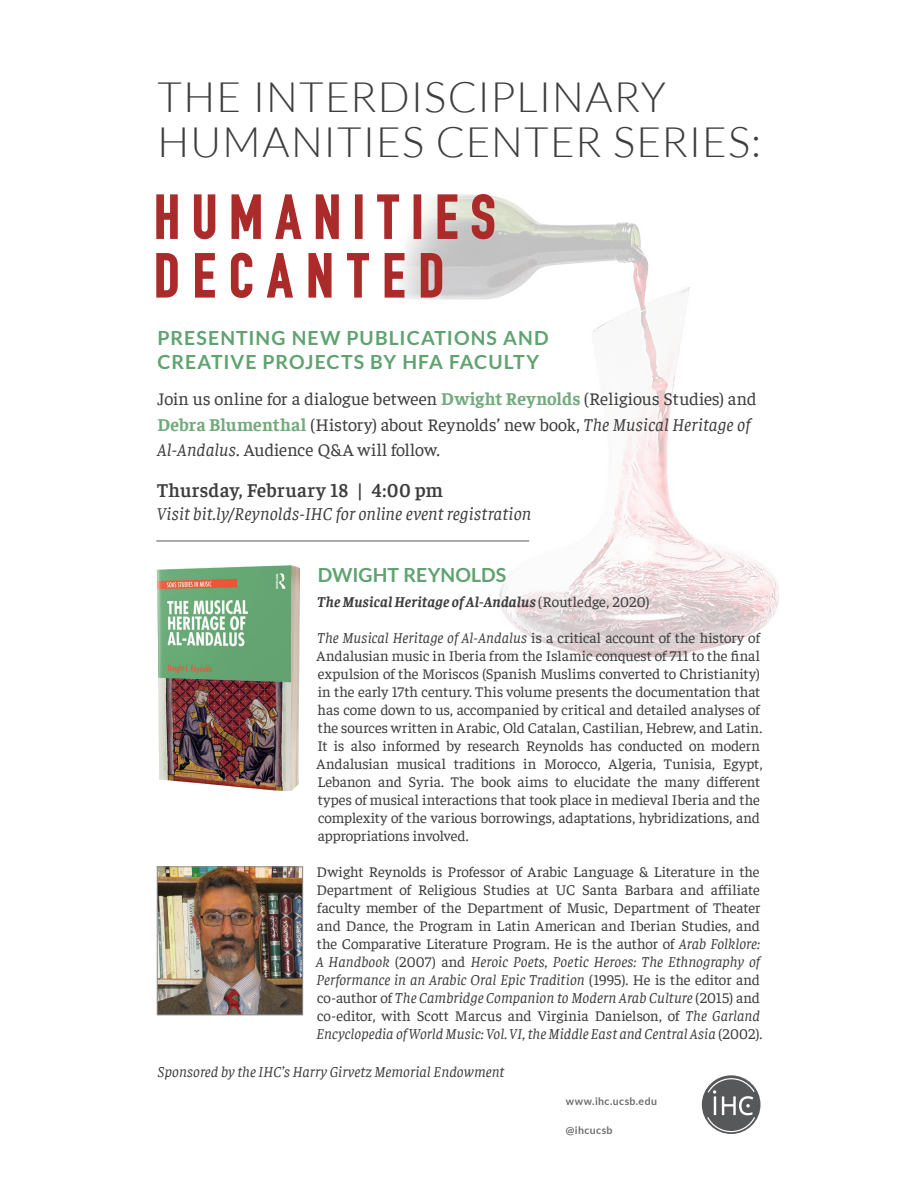
<style>
.page{position:relative;width:918px;height:1188px;background:#fff}
.page>*{position:absolute;margin:0;border:0;box-sizing:border-box;transform-origin:0 0}
.t1{font:300 42px/45px "Lato";letter-spacing:.025em;color:#3e3e3f}
.t2{font:700 19.5px/24px "Lato";letter-spacing:.045em;color:#60a370}
.t3{font:600 19.5px "Faustina";letter-spacing:.02em;color:#3e3e3f}
.t4{font:700 19.5px "Lato";color:#60a370}
.t5{font:18px/25.5px "Faustina";color:#3e3e3f}
.t6{font:italic 18px "Faustina";letter-spacing:.005em;color:#3e3e3f}
.t7{font:15px/18px "Faustina";letter-spacing:-.005em;color:#3e3e3f}
.t8{font:italic 15px "Faustina";letter-spacing:.005em;color:#3e3e3f}
.t9{font:italic 700 15px "Faustina";letter-spacing:.01em;color:#3e3e3f}
.t10{font:700 10.5px "Lato";letter-spacing:.035em;color:#6c6d70}
.s1{font-weight:700;color:#72aa7b}
.s2{font-style:italic}
.s3{font-weight:400;font-style:normal}
</style>
<div class="page">
<img style="left:399px;top:196px;width:380px;height:461px">
<svg style="left:156px;top:252px;width:287px;height:47px"></svg>
<svg style="left:156px;top:194px;width:339px;height:46px"></svg>
<svg style="left:702px;top:1075px;width:58px;height:59px"></svg>
<img style="left:157px;top:565px;width:143px;height:226px">
<img style="left:159px;top:869px;width:142px;height:144px">
<div style="left:157px;top:867px;width:146px;height:148px;border:1px solid #8a8c8f"></div>
<hr style="left:156px;top:541px;width:373px;height:1px;background:#57585a">
<p class="t1" style="left:158px;top:74px;width:605px">THE INTERDISCIPLINARY<br>HUMANITIES CENTER SERIES:</p>
<p class="t2" style="left:158px;top:326px;width:393px">PRESENTING NEW PUBLICATIONS AND<br>CREATIVE PROJECTS BY HFA FACULTY</p>
<p class="t5" style="left:158px;top:385px;width:601px">Join us online for a dialogue between <span class="s1">Dwight Reynolds</span> (Religious Studies) and<br><span class="s1">Debra Blumenthal</span> (History) about Reynolds’ new book, <span class="s2">The Musical Heritage of<br>Al-Andalus</span>. Audience Q&amp;A will follow.</p>
<p class="t3" style="left:157px;top:477px;width:288px">Thursday, February 18 | 4:00 pm</p>
<p class="t6" style="left:157px;top:502px;width:376px">Visit bit.ly/Reynolds-IHC for online event registration</p>
<p class="t4" style="left:318px;top:564px;width:190px">DWIGHT REYNOLDS</p>
<p class="t9" style="left:318px;top:591px;width:333px">The Musical Heritage of Al-Andalus <span class="s3">(Routledge, 2020)</span></p>
<p class="t7" style="left:317px;top:627px;width:447px"><span class="s2">The Musical Heritage of Al-Andalus</span> is a critical account of the history of Andalusian music in Iberia from the Islamic conquest of 711 to the final expulsion of the Moriscos (Spanish Muslims converted to Christianity) in the early 17th century. This volume presents the documentation that has come down to us, accompanied by critical and detailed analyses of the sources written in Arabic, Old Catalan, Castilian, Hebrew, and Latin.<br>It is also informed by research Reynolds has conducted on modern Andalusian musical traditions in Morocco, Algeria, Tunisia, Egypt, Lebanon and Syria. The book aims to elucidate the many different types of musical interactions that took place in medieval Iberia and the complexity of the various borrowings, adaptations, hybridizations, and appropriations involved.</p>
<p class="t7" style="left:316px;top:861px;width:448px">Dwight Reynolds is Professor of Arabic Language &amp; Literature in the Department of Religious Studies at UC Santa Barbara and affiliate faculty member of the Department of Music, Department of Theater and Dance, the Program in Latin American and Iberian Studies, and the Comparative Literature Program. He is the author of <span class="s2">Arab Folklore:<br>A Handbook</span> (2007) and <span class="s2">Heroic Poets, Poetic Heroes: The Ethnography of Performance in an Arabic Oral Epic Tradition</span> (1995). He is the editor and co-author of <span class="s2">The Cambridge Companion to Modern Arab Culture</span> (2015) and co-editor, with Scott Marcus and Virginia Danielson, of <span class="s2">The Garland Encyclopedia of World Music: Vol. VI, the Middle East and Central Asia</span> (2002).</p>
<p class="t8" style="left:158px;top:1062px;width:348px">Sponsored by the IHC’s Harry Girvetz Memorial Endowment</p>
<p class="t10" style="left:566px;top:1095px;width:93px">www.ihc.ucsb.edu</p>
<p class="t10" style="left:566px;top:1124px;width:48px">@ihcucsb</p>
</div>
